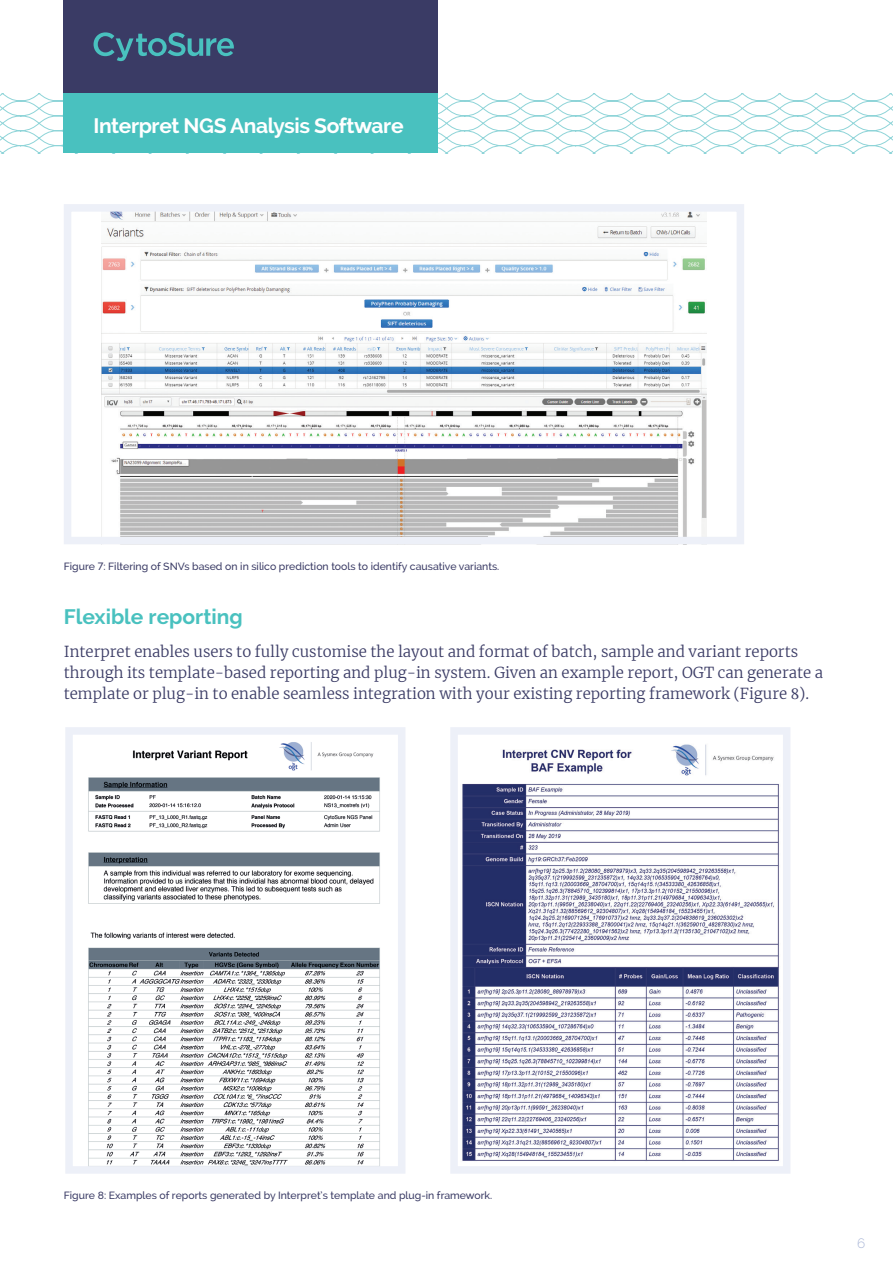
<style>
.page{position:relative;width:893px;height:1263px;background:#fff}
.page>*{position:absolute;margin:0;border:0;box-sizing:border-box;transform-origin:0 0}
.t1{font:21px "OGT Raleway Bold";letter-spacing:-.02em;color:#fff}
.t2{font:21px "OGT Raleway Bold";color:#49c1bf}
.t3{font:15px/21px "OGT Merriweather Light";color:#3a3b65}
.t4{font:13.5px "OGT Raleway Light";color:#aab7d7}
.t5{font:10.5px "OGT Raleway Medium";color:#3a3b65}
</style>
<div class="page">
<svg style="left:0;top:94px;width:893px;height:59px"></svg>
<div style="left:64px;top:0;width:374px;height:94px;background:#3a3b65"></div>
<div style="left:64px;top:94px;width:374px;height:59px;background:#49c1bf"></div>
<svg style="left:94px;top:32px;width:140px;height:29px"></svg>
<img style="left:102px;top:213px;width:604px;height:322px">
<div style="left:64px;top:204px;width:680px;height:340px;border:8px solid #edf0f8"></div>
<img style="left:88px;top:742px;width:292px;height:423px">
<div style="left:65px;top:727px;width:340px;height:447px;border:8px solid #edf0f8"></div>
<img style="left:462px;top:744px;width:317px;height:418px">
<div style="left:450px;top:727px;width:340px;height:447px;border:8px solid #edf0f8"></div>
<h1 class="t1" style="left:94px;top:114px;width:312px">Interpret NGS Analysis Software</h1>
<p class="t5" style="left:64px;top:560px;width:437px">Figure 7: Filtering of SNVs based on in silico prediction tools to identify causative variants.</p>
<h1 class="t2" style="left:64px;top:604px;width:180px">Flexible reporting</h1>
<p class="t3" style="left:64px;top:641px;width:761px">Interpret enables users to fully customise the layout and format of batch, sample and variant reports through its template-based reporting and plug-in system. Given an example report, OGT can generate a template or plug-in to enable seamless integration with your existing reporting framework (Figure 8).</p>
<p class="t5" style="left:64px;top:1189px;width:430px">Figure 8: Examples of reports generated by Interpret’s template and plug-in framework.</p>
<p class="t4" style="left:857px;top:1235px;width:10px">6</p>
</div>
